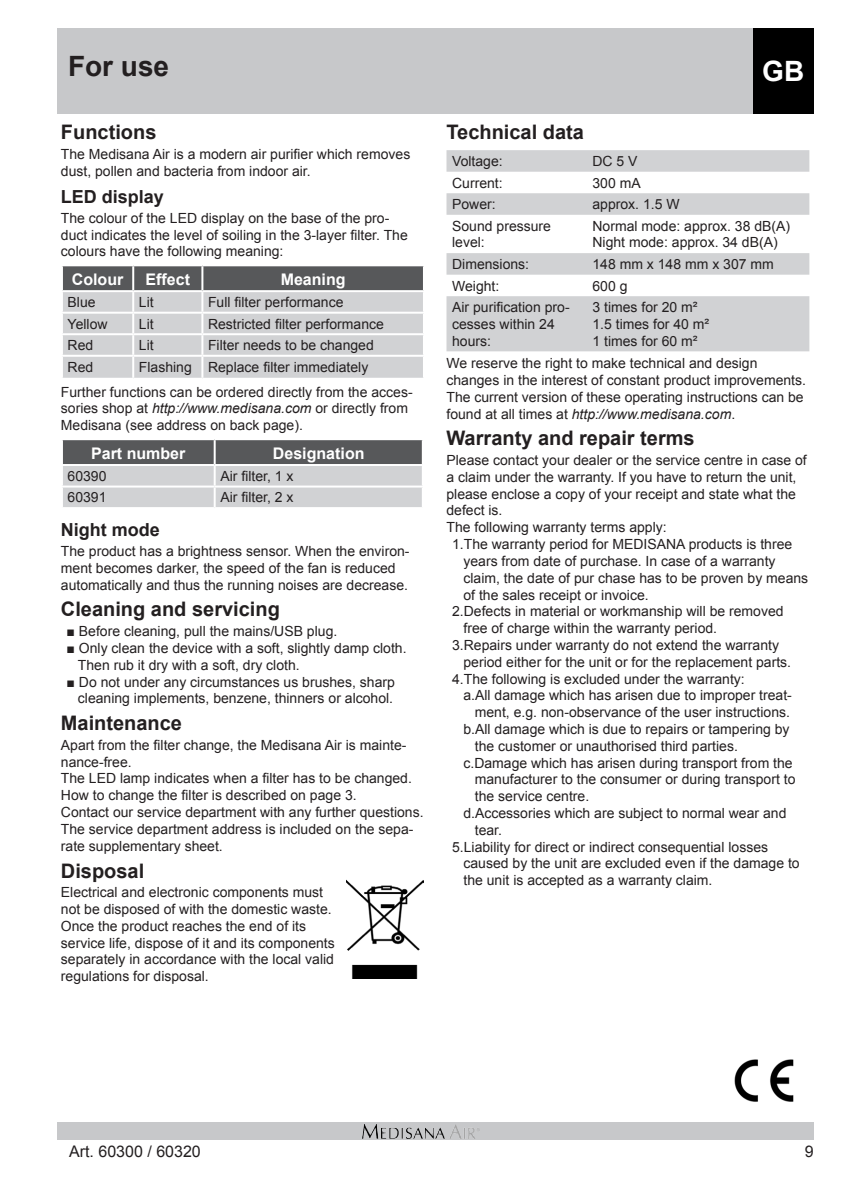
<style>
.page{position:relative;width:842px;height:1191px;background:#fff}
.page>*{position:absolute;margin:0;border:0;box-sizing:border-box;transform-origin:0 0}
.Ü_Head_rechts{font:700 28px "Arial";color:#231f20}
.Ü_Head_Sprache{font:700 28px "Arial";color:#fff}
.Ü1{font:700 20px "Arial";color:#231f20}
.Ü2{font:700 18px "Arial";color:#231f20}
.Kopf{font:700 16px "Arial";color:#fff}
.t1{font:16px "Arial";color:#231f20}
.Text{font:14px/16.8px "Arial";color:#231f20}
.s1{font-style:italic}
</style>
<div class="page">
<div style="left:57px;top:28px;width:757px;height:85px;background:#c7c8ca"></div>
<div style="left:57px;top:1123px;width:757px;height:17px;background:#c7c8ca"></div>
<img style="left:363px;top:1124px;width:116px;height:14px">
<div style="left:753px;top:29px;width:61px;height:85px;background:#000"></div>
<svg style="left:62px;top:265px;width:362px;height:113px;background:#b8b9bb"></svg>
<hr style="left:202px;top:312px;width:223px;height:2px;background:#fff">
<hr style="left:61px;top:335px;width:2px;height:20px;background:#fff">
<hr style="left:61px;top:333px;width:72px;height:2px;background:#fff">
<hr style="left:132px;top:335px;width:2px;height:20px;background:#fff">
<hr style="left:133px;top:333px;width:69px;height:2px;background:#fff">
<hr style="left:201px;top:335px;width:2px;height:20px;background:#fff">
<hr style="left:423px;top:335px;width:2px;height:20px;background:#fff">
<hr style="left:202px;top:333px;width:223px;height:2px;background:#fff">
<hr style="left:61px;top:357px;width:2px;height:21px;background:#fff">
<hr style="left:61px;top:355px;width:72px;height:2px;background:#fff">
<hr style="left:132px;top:357px;width:2px;height:21px;background:#fff">
<hr style="left:133px;top:355px;width:69px;height:2px;background:#fff">
<hr style="left:201px;top:357px;width:2px;height:21px;background:#fff">
<hr style="left:423px;top:357px;width:2px;height:21px;background:#fff">
<hr style="left:202px;top:355px;width:223px;height:2px;background:#fff">
<svg style="left:62px;top:439px;width:361px;height:68px;background:#a8a9ab"></svg>
<hr style="left:61px;top:487px;width:2px;height:20px;background:#fff">
<hr style="left:61px;top:485px;width:154px;height:2px;background:#fff">
<hr style="left:214px;top:487px;width:2px;height:20px;background:#fff">
<hr style="left:422px;top:487px;width:2px;height:20px;background:#fff">
<hr style="left:215px;top:485px;width:209px;height:2px;background:#fff">
<svg style="left:446px;top:150px;width:363px;height:201px;fill:#d1d2d4"></svg>
<img style="left:347px;top:880px;width:77px;height:98px">
<img style="left:734px;top:1059px;width:60px;height:43px">
<p class="Ü_Head_rechts" style="left:68px;top:47px;width:103px">For use</p>
<p class="Ü_Head_Sprache" style="left:762px;top:53px;width:43px">GB</p>
<p class="Ü1" style="left:61px;top:119px;width:97px">Functions</p>
<p class="Text" style="left:61px;top:146px;width:351px">The Medisana Air is a modern air purifier which removes dust, pollen and bacteria from indoor air.</p>
<p class="Ü2" style="left:61px;top:185px;width:105px">LED display</p>
<p class="Text" style="left:61px;top:209px;width:348px">The colour of the LED display on the base of the pro&shy;duct indicates the level of soiling in the 3-layer filter. The colours have the following meaning:</p>
<p class="Kopf" style="left:72px;top:268px;width:53px">Colour</p>
<p class="Kopf" style="left:146px;top:268px;width:46px">Effect</p>
<p class="Kopf" style="left:281px;top:268px;width:66px">Meaning</p>
<p class="Text" style="left:68px;top:294px;width:30px">Blue</p>
<p class="Text" style="left:139px;top:294px;width:16px">Lit</p>
<p class="Text" style="left:208px;top:294px;width:137px">Full filter performance</p>
<p class="Text" style="left:68px;top:315px;width:41px">Yellow</p>
<p class="Text" style="left:139px;top:315px;width:16px">Lit</p>
<p class="Text" style="left:208px;top:315px;width:177px">Restricted filter performance</p>
<p class="Text" style="left:68px;top:337px;width:27px">Red</p>
<p class="Text" style="left:139px;top:337px;width:16px">Lit</p>
<p class="Text" style="left:208px;top:337px;width:167px">Filter needs to be changed</p>
<p class="Text" style="left:68px;top:358px;width:27px">Red</p>
<p class="Text" style="left:139px;top:358px;width:54px">Flashing</p>
<p class="Text" style="left:208px;top:358px;width:162px">Replace filter immediately</p>
<p class="Text" style="left:61px;top:383px;width:353px">Further functions can be ordered directly from the acces&shy;sories shop at <span class="s1">http://www.medisana.com</span> or directly from<br>Medisana (see address on back page).</p>
<p class="Kopf" style="left:91px;top:442px;width:96px">Part number</p>
<p class="Kopf" style="left:273px;top:442px;width:93px">Designation</p>
<p class="Text" style="left:68px;top:468px;width:40px">60390</p>
<p class="Text" style="left:220px;top:468px;width:75px">Air filter, 1 x</p>
<p class="Text" style="left:68px;top:489px;width:40px">60391</p>
<p class="Text" style="left:220px;top:489px;width:75px">Air filter, 2 x</p>
<p class="Ü2" style="left:61px;top:518px;width:101px">Night mode</p>
<p class="Text" style="left:61px;top:543px;width:350px">The product has a brightness sensor. When the environ&shy;ment becomes darker, the speed of the fan is reduced automatically and thus the running noises are decrease.</p>
<p class="Ü1" style="left:61px;top:596px;width:220px">Cleaning and servicing</p>
<p class="Text" style="left:67px;top:623px;width:272px">■ Before cleaning, pull the mains/USB plug.</p>
<p class="Text" style="left:78px;top:640px;width:330px;text-indent:-11px">■ Only clean the device with a soft, slightly damp cloth.<br>Then rub it dry with a soft, dry cloth.</p>
<p class="Text" style="left:67px;top:673px;width:330px;text-align:right">■ Do not under any circumstances us brushes, sharp cleaning implements, benzene, thinners or alcohol.</p>
<p class="Ü1" style="left:61px;top:710px;width:123px">Maintenance</p>
<p class="Text" style="left:61px;top:736px;width:347px">Apart from the filter change, the Medisana Air is mainte&shy;nance-free.</p>
<p class="Text" style="left:61px;top:770px;width:352px">The LED lamp indicates when a filter has to be changed.<br>How to change the filter is described on page 3.</p>
<p class="Text" style="left:61px;top:804px;width:364px">Contact our service department with any further questions.<br>The service department address is included on the sepa&shy;rate supplementary sheet.</p>
<p class="Ü1" style="left:61px;top:857px;width:85px">Disposal</p>
<p class="Text" style="left:61px;top:884px;width:272px">Electrical and electronic components must not be disposed of with the domestic waste.</p>
<p class="Text" style="left:61px;top:917px;width:275px">Once the product reaches the end of its service life, dispose of it and its components separately in accordance with the local valid regulations for disposal.</p>
<p class="Ü1" style="left:446px;top:119px;width:139px">Technical data</p>
<p class="Text" style="left:452px;top:153px;width:52px">Voltage:</p>
<p class="Text" style="left:592px;top:153px;width:47px">DC 5 V</p>
<p class="Text" style="left:452px;top:174px;width:52px">Current:</p>
<p class="Text" style="left:592px;top:174px;width:50px">300 mA</p>
<p class="Text" style="left:452px;top:196px;width:45px">Power:</p>
<p class="Text" style="left:592px;top:196px;width:89px">approx. 1.5 W</p>
<p class="Text" style="left:452px;top:217px;width:100px">Sound pressure level:</p>
<p class="Text" style="left:592px;top:217px;width:199px">Normal mode: approx. 38 dB(A)</p>
<p class="Text" style="left:592px;top:234px;width:187px">Night mode: approx. 34 dB(A)</p>
<p class="Text" style="left:452px;top:256px;width:79px">Dimensions:</p>
<p class="Text" style="left:592px;top:256px;width:183px">148 mm x 148 mm x 307 mm</p>
<p class="Text" style="left:452px;top:277px;width:49px">Weight:</p>
<p class="Text" style="left:592px;top:277px;width:37px">600 g</p>
<p class="Text" style="left:452px;top:299px;width:119px">Air purification pro&shy;cesses within 24 hours:</p>
<p class="Text" style="left:592px;top:299px;width:107px">3 times for 20 m²</p>
<p class="Text" style="left:592px;top:316px;width:118px">1.5 times for 40 m²</p>
<p class="Text" style="left:592px;top:332px;width:107px">1 times for 60 m²</p>
<p class="Text" style="left:446px;top:355px;width:361px">We reserve the right to make technical and design changes in the interest of constant product improvements.</p>
<p class="Text" style="left:446px;top:388px;width:359px">The current version of these operating instructions can be found at all times at <span class="s1">http://www.medisana.com</span>.</p>
<p class="Ü1" style="left:446px;top:425px;width:250px">Warranty and repair terms</p>
<p class="Text" style="left:446px;top:452px;width:362px">Please contact your dealer or the service centre in case of a claim under the warranty. If you have to return the unit, please enclose a copy of your receipt and state what the defect is.</p>
<p class="Text" style="left:446px;top:519px;width:222px">The following warranty terms apply:</p>
<p class="Text" style="left:463px;top:536px;width:346px;text-indent:-11px">1.The warranty period for MEDISANA products is three years from date of purchase. In case of a warranty claim, the date of pur chase has to be proven by means of the sales receipt or invoice.</p>
<p class="Text" style="left:463px;top:603px;width:322px;text-indent:-11px">2.Defects in material or workmanship will be removed free of charge within the warranty period.</p>
<p class="Text" style="left:463px;top:637px;width:329px;text-indent:-11px">3.Repairs under warranty do not extend the warranty period either for the unit or for the replacement parts.</p>
<p class="Text" style="left:452px;top:670px;width:294px">4.The following is excluded under the warranty:</p>
<p class="Text" style="left:463px;top:687px;width:330px;text-align:right">a.All damage which has arisen due to improper treat&shy;ment, e.g. non-observance of the user instructions.</p>
<p class="Text" style="left:475px;top:721px;width:316px;text-indent:-11px">b.All damage which is due to repairs or tampering by the customer or unauthorised third parties.</p>
<p class="Text" style="left:475px;top:754px;width:322px;text-indent:-11px">c.Damage which has arisen during transport from the manufacturer to the consumer or during transport to the service centre.</p>
<p class="Text" style="left:475px;top:805px;width:313px;text-indent:-11px">d.Accessories which are subject to normal wear and tear.</p>
<p class="Text" style="left:463px;top:838px;width:338px;text-indent:-11px">5.Liability for direct or indirect consequential losses caused by the unit are excluded even if the damage to the unit is accepted as a warranty claim.</p>
<p class="t1" style="left:69px;top:1141px;width:133px">Art. 60300 / 60320</p>
<p class="t1" style="left:805px;top:1141px;width:10px">9</p>
</div>
